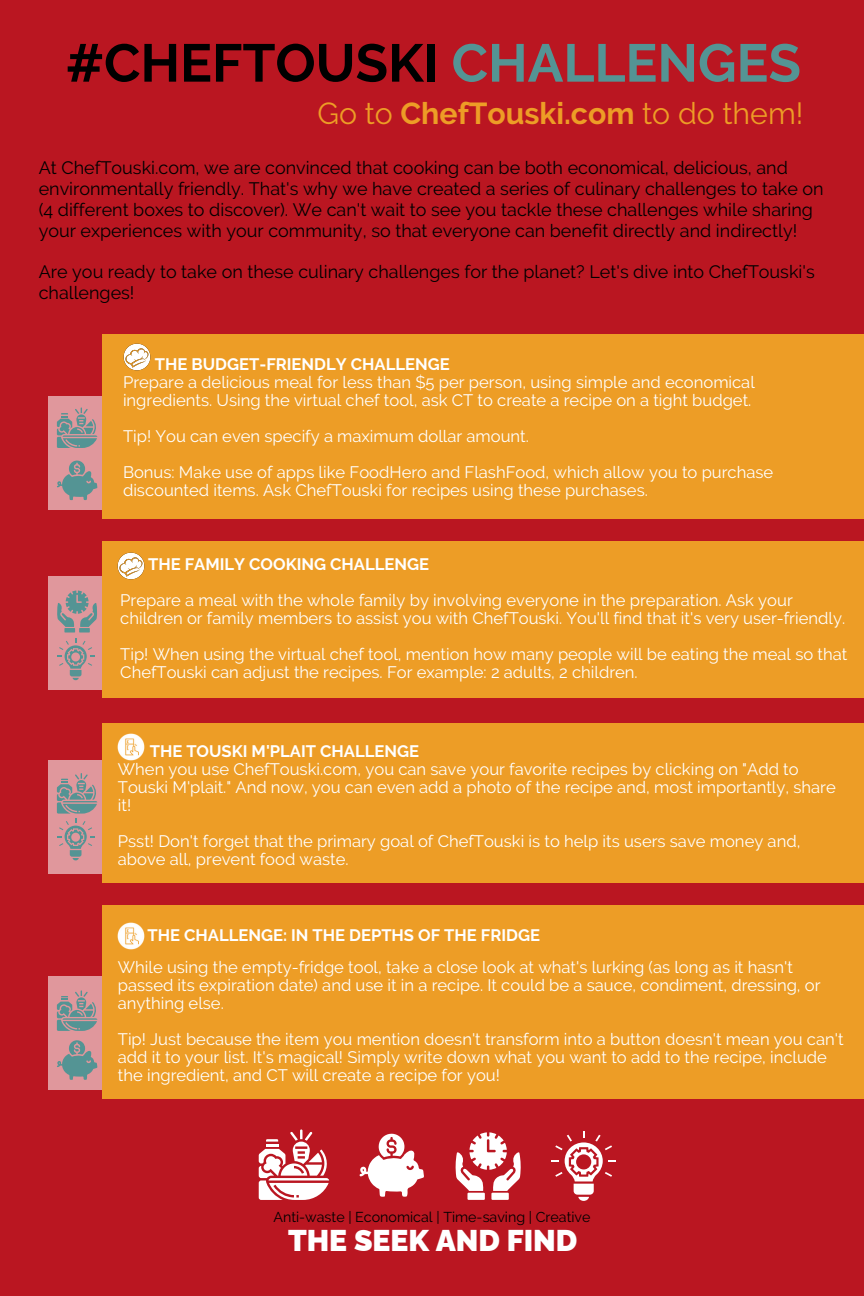
<style>
.page{position:relative;width:864px;height:1296px;background:#ba1621}
.page>*{position:absolute;margin:0;border:0;box-sizing:border-box;transform-origin:0 0}
.t1{font:700 53.2px "Raleway";color:#000}
.t2{font:700 30.2px "Raleway";color:#ed9d26}
.t3{font:900 30px "Raleway";color:#fff}
.t4{font:18px/21px "Raleway";color:#000}
.t5{font:16.6px/18px "Raleway";color:#fff}
.t6{font:700 16.6px "Raleway";color:#fff}
.t7{font:14.2px "Raleway";color:#000}
.s1{color:#549494}
.s2{font-weight:400}
</style>
<div class="page">
<div style="left:48px;top:397px;width:127px;height:113px;background:#e0979c"></div>
<div style="left:103px;top:334px;width:761px;height:185px;background:#ed9d26"></div>
<svg style="left:360px;top:1134px;width:64px;height:63px"></svg>
<div style="left:467px;top:1193px;width:18px;height:7px;background:#fff"></div>
<div style="left:491px;top:1193px;width:18px;height:7px;background:#fff"></div>
<svg style="left:455px;top:1132px;width:66px;height:59px"></svg>
<svg style="left:259px;top:1129px;width:70px;height:71px"></svg>
<svg style="left:551px;top:1131px;width:65px;height:70px"></svg>
<svg style="left:57px;top:407px;width:40px;height:41px"></svg>
<div style="left:48px;top:576px;width:127px;height:114px;background:#e0979c"></div>
<div style="left:64px;top:628px;width:11px;height:5px;background:#549494"></div>
<div style="left:79px;top:628px;width:11px;height:5px;background:#549494"></div>
<svg style="left:57px;top:591px;width:40px;height:36px"></svg>
<div style="left:103px;top:541px;width:761px;height:157px;background:#ed9d26"></div>
<div style="left:48px;top:761px;width:127px;height:113px;background:#e0979c"></div>
<div style="left:103px;top:723px;width:761px;height:159px;background:#ed9d26"></div>
<div style="left:48px;top:977px;width:127px;height:113px;background:#e0979c"></div>
<svg style="left:57px;top:1040px;width:40px;height:40px"></svg>
<div style="left:103px;top:906px;width:761px;height:193px;background:#ed9d26"></div>
<img style="left:118px;top:922px;width:27px;height:27px">
<img style="left:118px;top:733px;width:27px;height:27px">
<img style="left:118px;top:552px;width:27px;height:27px">
<svg style="left:57px;top:773px;width:40px;height:87px"></svg>
<img style="left:123px;top:344px;width:27px;height:27px">
<svg style="left:57px;top:461px;width:40px;height:39px"></svg>
<svg style="left:57px;top:639px;width:37px;height:41px"></svg>
<svg style="left:57px;top:990px;width:40px;height:41px"></svg>
<p class="t1" style="left:66px;top:32px;width:737px">#CHEFTOUSKI <span class="s1">CHALLENGES</span></p>
<p class="t2" style="left:317px;top:96px;width:488px"><span class="s2">Go to</span> ChefTouski.com <span class="s2">to do them!</span></p>
<p class="t4" style="left:39px;top:157px;width:787px">At ChefTouski.com, we are convinced that cooking can be both economical, delicious, and environmentally friendly. That's why we have created a series of culinary challenges to take on (4 different boxes to discover). We can't wait to see you tackle these challenges while sharing your experiences with your community, so that everyone can benefit directly and indirectly!</p>
<p class="t4" style="left:39px;top:262px;width:778px">Are you ready to take on these culinary challenges for the planet? Let's dive into ChefTouski's challenges!</p>
<p class="t6" style="left:155px;top:355px;width:296px">THE BUDGET-FRIENDLY CHALLENGE</p>
<p class="t5" style="left:123px;top:373px;width:633px">Prepare a delicious meal for less than $5 per person, using simple and economical ingredients. Using the virtual chef tool, ask CT to create a recipe on a tight budget.</p>
<p class="t5" style="left:123px;top:427px;width:407px">Tip! You can even specify a maximum dollar amount.</p>
<p class="t5" style="left:123px;top:463px;width:652px">Bonus: Make use of apps like FoodHero and FlashFood, which allow you to purchase discounted items. Ask ChefTouski for recipes using these purchases.</p>
<p class="t6" style="left:148px;top:554px;width:282px">THE FAMILY COOKING CHALLENGE</p>
<p class="t5" style="left:120px;top:591px;width:726px">Prepare a meal with the whole family by involving everyone in the preparation. Ask your children or family members to assist you with ChefTouski. You'll find that it's very user-friendly.</p>
<p class="t5" style="left:120px;top:645px;width:729px">Tip! When using the virtual chef tool, mention how many people will be eating the meal so that<br>ChefTouski can adjust the recipes. For example: 2 adults, 2 children.</p>
<p class="t6" style="left:150px;top:741px;width:271px">THE TOUSKI M'PLAIT CHALLENGE</p>
<p class="t5" style="left:118px;top:760px;width:719px">When you use ChefTouski.com, you can save your favorite recipes by clicking on "Add to<br>Touski M'plait." And now, you can even add a photo of the recipe and, most importantly, share it!</p>
<p class="t5" style="left:118px;top:832px;width:684px">Psst! Don't forget that the primary goal of ChefTouski is to help its users save money and, above all, prevent food waste.</p>
<p class="t6" style="left:148px;top:926px;width:394px">THE CHALLENGE: IN THE DEPTHS OF THE FRIDGE</p>
<p class="t5" style="left:118px;top:958px;width:704px">While using the empty-fridge tool, take a close look at what's lurking (as long as it hasn't passed its expiration date) and use it in a recipe. It could be a sauce, condiment, dressing, or anything else.</p>
<p class="t5" style="left:118px;top:1030px;width:727px">Tip! Just because the item you mention doesn't transform into a button doesn't mean you can't add it to your list. It's magical! Simply write down what you want to add to the recipe, include the ingredient, and CT will create a recipe for you!</p>
<p class="t7" style="left:273px;top:1209px;width:319px">Anti-waste | Economical | Time-saving | Creative</p>
<p class="t3" style="left:288px;top:1223px;width:291px">THE SEEK AND FIND</p>
</div>
